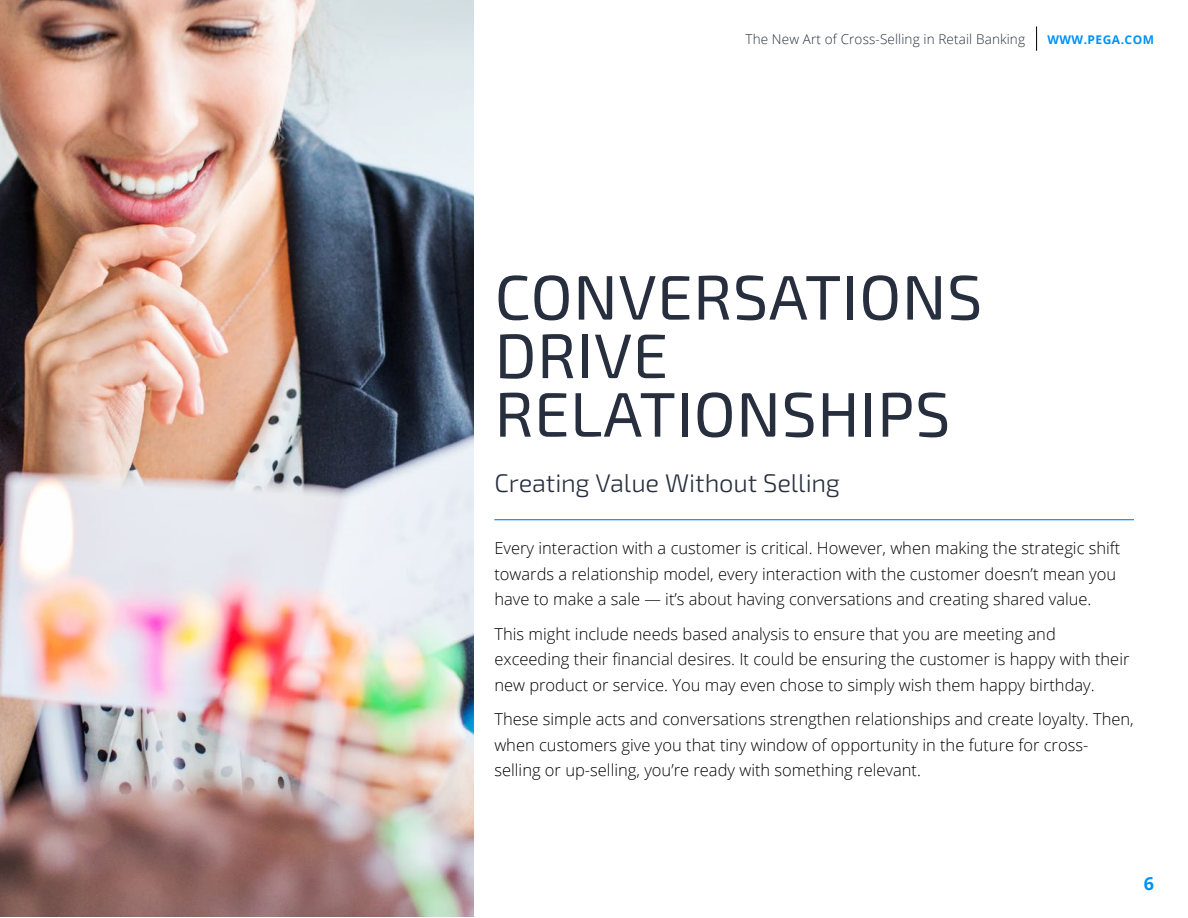
<style>
.page{position:relative;width:1188px;height:918px;background:#fff}
.page>*{position:absolute;margin:0;border:0;box-sizing:border-box;transform-origin:0 0}
.t1{font:63px/58.5px "Exo 2.0";letter-spacing:.01em;color:#272f3f}
.t2{font:300 25.5px "Exo 2.0";letter-spacing:-.005em;color:#272f3f}
.t3{font:700 18px "Open Sans";color:#0092f8}
.t4{font:300 16.5px/25.5px "Open Sans";color:#000}
.t5{font:300 13.5px "Open Sans";letter-spacing:.01em;color:#272f3f}
.t6{font:700 12px "Open Sans";letter-spacing:.04em;color:#0092f8}
</style>
<div class="page">
<svg style="left:1036px;top:26px;width:1px;height:25px"></svg>
<hr style="left:494px;top:519px;width:640px;height:1px;background:#0092f8">
<img style="left:0;top:0;width:473px;height:917px">
<p class="t5" style="left:745px;top:29px;width:281px">The New Art of Cross-Selling in Retail Banking</p>
<p class="t6" style="left:1047px;top:31px;width:108px">WWW.PEGA.COM</p>
<h1 class="t1" style="left:495px;top:270px;width:489px">CONVERSATIONS<br>DRIVE<br>RELATIONSHIPS</h1>
<h2 class="t2" style="left:494px;top:468px;width:347px">Creating Value Without Selling</h2>
<p class="t4" style="left:494px;top:535px;width:628px">Every interaction with a customer is critical. However, when making the strategic shift towards a relationship model, every interaction with the customer doesn’t mean you have to make a sale — it’s about having conversations and creating shared value.</p>
<p class="t4" style="left:494px;top:621px;width:637px">This might include needs based analysis to ensure that you are meeting and exceeding their financial desires. It could be ensuring the customer is happy with their new product or service. You may even chose to simply wish them happy birthday.</p>
<p class="t4" style="left:494px;top:706px;width:641px">These simple acts and conversations strengthen relationships and create loyalty. Then, when customers give you that tiny window of opportunity in the future for cross&shy;selling or up-selling, you’re ready with something relevant.</p>
<p class="t3" style="left:1144px;top:871px;width:12px">6</p>
</div>
